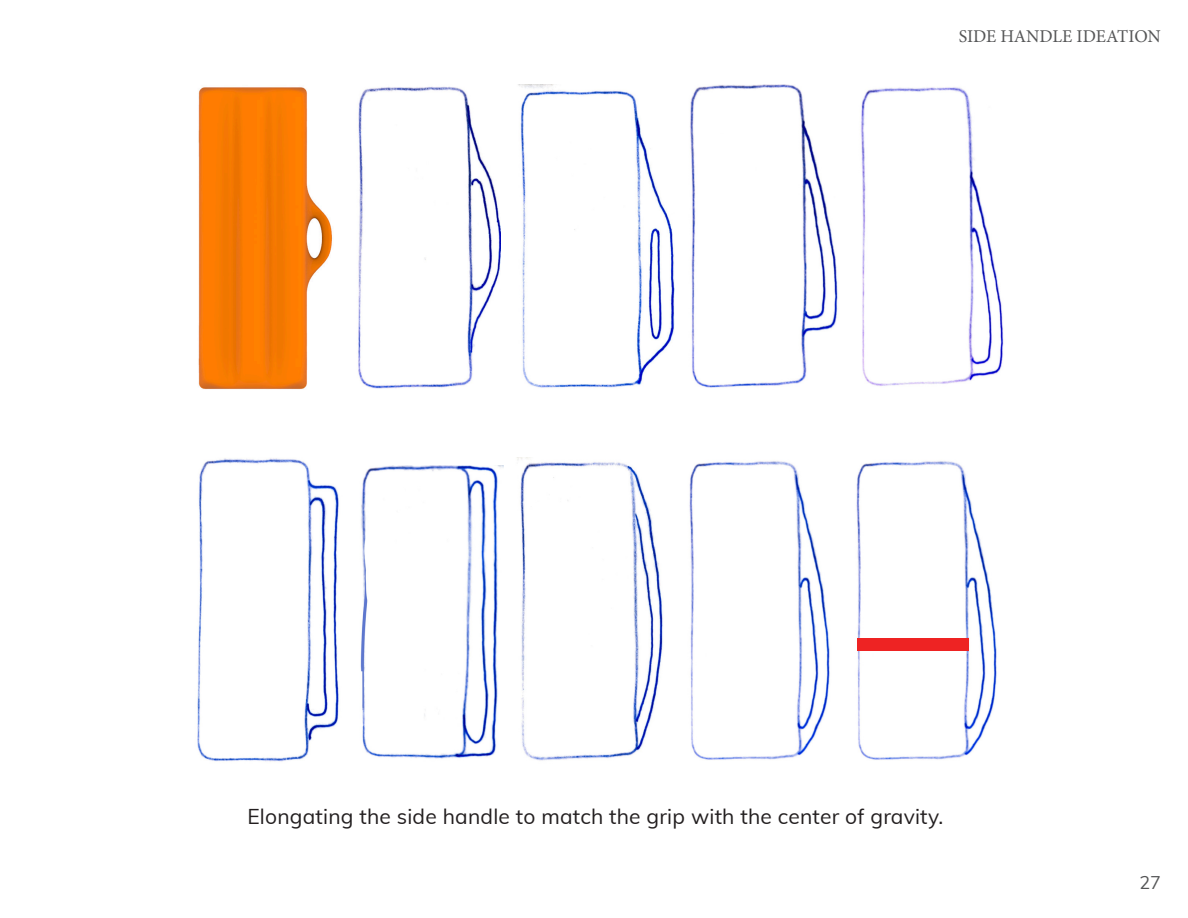
<style>
.page{position:relative;width:1188px;height:918px;background:#fff}
.page>*{position:absolute;margin:0;border:0;box-sizing:border-box;transform-origin:0 0}
.t1{font:21px "Muli";letter-spacing:.01em;color:#231f20}
.t2{font:18px "Minion Pro";letter-spacing:-.01em;color:#555657}
.t3{font:18px "Muli";color:#555657}
</style>
<div class="page">
<img style="left:198px;top:87px;width:134px;height:302px">
<img style="left:689px;top:461px;width:141px;height:299px">
<img style="left:518px;top:84px;width:156px;height:304px">
<img style="left:861px;top:87px;width:143px;height:299px">
<img style="left:690px;top:84px;width:148px;height:304px">
<img style="left:358px;top:86px;width:143px;height:303px">
<img style="left:517px;top:458px;width:146px;height:303px">
<img style="left:197px;top:458px;width:142px;height:304px">
<img style="left:360px;top:465px;width:144px;height:294px">
<img style="left:856px;top:461px;width:141px;height:299px">
<div style="left:857px;top:638px;width:112px;height:13px;background:#ee2323"></div>
<p class="t2" style="left:959px;top:24px;width:204px">SIDE HANDLE IDEATION</p>
<p class="t1" style="left:247px;top:801px;width:698px">Elongating the side handle to match the grip with the center of gravity.</p>
<p class="t3" style="left:1139px;top:870px;width:23px">27</p>
</div>
